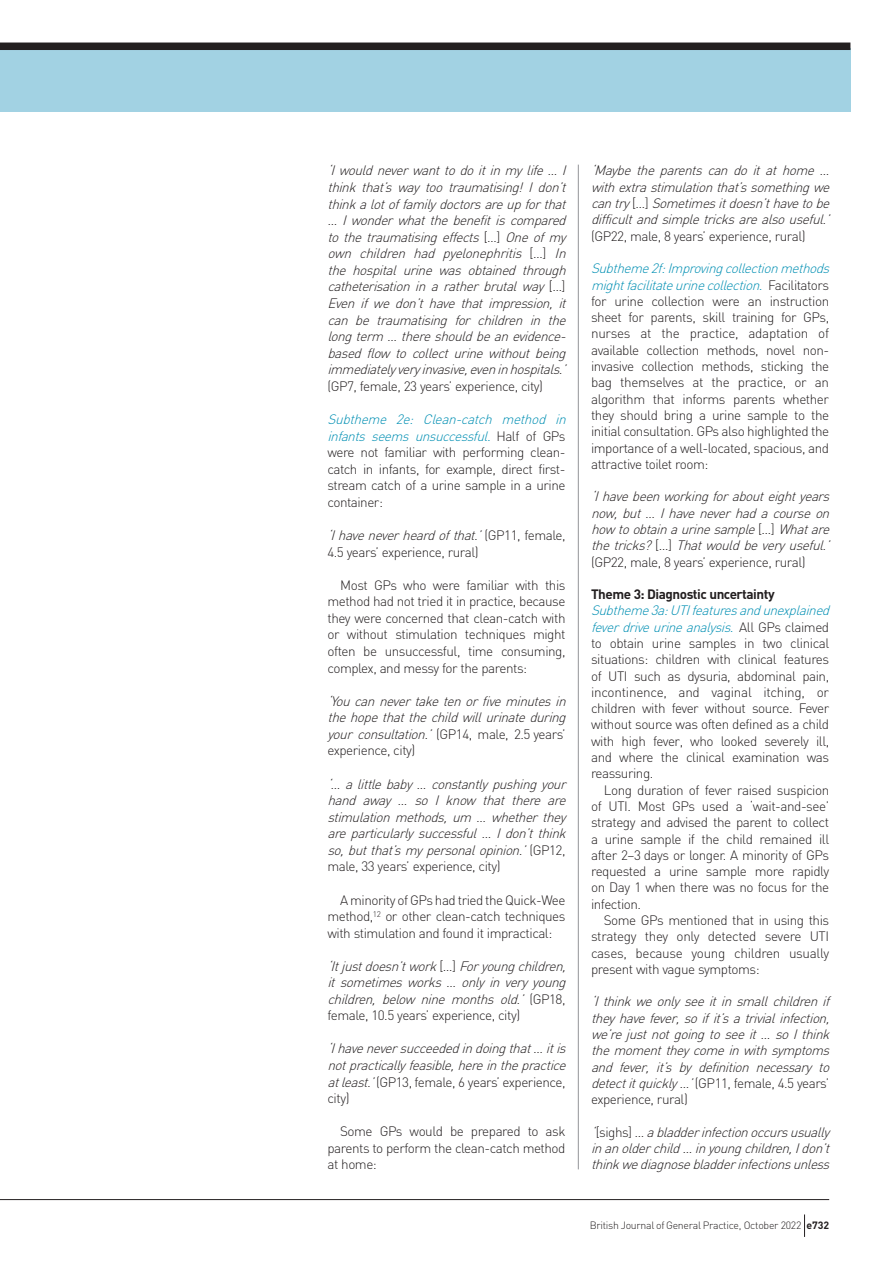
<style>
.page{position:relative;width:893px;height:1263px;background:#fff}
.page>*{position:absolute;margin:0;border:0;box-sizing:border-box;transform-origin:0 0}
.t1{font:300 13.5px/16.4px "DIN";letter-spacing:-.035em;color:#231f20;text-align:justify}
.t2{font:italic 300 13.5px/16.5px "DIN";color:#231f20}
.t3{font:700 13.5px "DIN";letter-spacing:-.035em;color:#231f20}
.t4{font:300 10.5px "DIN";letter-spacing:-.025em;color:#231f20}
.s1{font-style:normal}
.s2{font-style:italic;color:#008fb3}
.s3{font-style:italic}
.s4{font-weight:700}
</style>
<div class="page">
<div style="left:0;top:48px;width:850px;height:64px;background:#a2d2e3"></div>
<div style="left:0;top:43px;width:850px;height:7px;background:#231f20"></div>
<hr style="left:578px;top:165px;width:1px;height:1004px;background:#939598">
<hr style="left:0;top:1199px;width:829px;height:1px;background:#231f20">
<svg style="left:804px;top:1214px;width:1px;height:23px"></svg>
<p class="t2" style="left:327px;top:162px;width:244px">‘Iwouldneverwanttodoitinmylife… I think that’s way too traumatising! I don’t thinkalotoffamilydoctorsareupforthat … Iwonderwhatthebenefitiscompared tothetraumatisingeffects<span class="s1">[ … ]</span> Oneofmy own children had pyelonephritis <span class="s1">[ … ]</span> In the hospital urine was obtained through catheterisation in a rather brutal way <span class="s1">[ … ] </span>Even if we don’t have that impression, it can be traumatising for children in the longterm … thereshouldbeanevidence&shy;based flow to collect urine without being immediatelyveryinvasive,eveninhospitals.’</p>
<p class="t1" style="left:327px;top:378px;width:217px">(GP7, female, 23 years’ experience, city)</p>
<p class="t1" style="left:327px;top:411px;width:244px;text-align:left"><span class="s2">Subtheme 2e: Clean-catch method in infants seems unsuccessful.</span> H a l f o f G P s were not familiar with performing clean&shy;catch in infants, for example, direct first&shy;stream catch of a urine sample in a urine container:</p>
<p class="t1" style="left:327px;top:527px;width:240px"><span class="s3">‘Ihaveneverheardofthat.’</span>( G P 1 1 , f e m a l e ,<br>4.5 years’ experience, rural)</p>
<p class="t1" style="left:327px;top:576px;width:240px;text-indent:13px">Most GPs who were familiar with this method had not tried it in practice, because they were concerned that clean-catch with or without stimulation techniques might often be unsuccessful, time consuming, complex, and messy for the parents:</p>
<p class="t2" style="left:327px;top:692px;width:244px">‘Youcannevertaketenorfiveminutesin thehopethatthechildwillurinateduring your consultation.’ <span class="s1">(GP14, male, 2.5 years’ experience, city)</span></p>
<p class="t2" style="left:327px;top:775px;width:244px">‘… alittlebaby… constantlypushingyour hand away … so I know that there are stimulation methods, um … whether they areparticularlysuccessful… Idon’tthink so,butthat’smypersonalopinion.’<span class="s1">( G P 1 2 , male, 33 years’ experience, city)</span></p>
<p class="t1" style="left:327px;top:891px;width:240px;text-indent:13px">A minority of GPs had tried the Quick-Wee method,<sup>12</sup> or other clean-catch techniques with stimulation and found it impractical:</p>
<p class="t2" style="left:327px;top:957px;width:244px">‘Itjustdoesn’twork<span class="s1">[ … ]</span> Foryoungchildren, itsometimesworks… onlyinveryyoung children, below nine months old.’ <span class="s1">( G P 1 8 , female, 10.5 years’ experience, city)</span></p>
<p class="t2" style="left:327px;top:1040px;width:244px">‘Ihaveneversucceededindoingthat… itis notpracticallyfeasible,hereinthepractice atleast.’<span class="s1">(GP13, female, 6 years’ experience, city)</span></p>
<p class="t1" style="left:327px;top:1123px;width:240px;text-indent:13px">Some GPs would be prepared to ask parents to perform the clean-catch method at home:</p>
<p class="t2" style="left:591px;top:162px;width:244px;text-align:justify">‘Maybe the parents can do it at home … withextrastimulationthat’ssomethingwe cantry<span class="s1">[ … ]</span> Sometimesitdoesn’thavetobe difficultandsimpletricksarealsouseful.’</p>
<p class="t1" style="left:591px;top:227px;width:216px">(GP22, male, 8 years’ experience, rural)</p>
<p class="t1" style="left:591px;top:260px;width:244px;text-align:left"><span class="s2">Subtheme2f:Improvingcollectionmethods mightfacilitateurinecollection.</span> Fa c i l i t a t o rs for urine collection were an instruction sheet for parents, skill training for GPs, nurses at the practice, adaptation of available collection methods, novel non&shy;invasive collection methods, sticking the bag themselves at the practice, or an algorithm that informs parents whether they should bring a urine sample to the initial consultation. GPs also highlighted the importance of a well-located, spacious, and attractive toilet room:</p>
<p class="t2" style="left:591px;top:488px;width:244px;text-align:justify">‘Ihavebeenworkingforabouteightyears now,but… Ihaveneverhadacourseon how toobtainaurinesample<span class="s1">[ … ]</span> Whatare thetricks?<span class="s1">[ … ]</span> Thatwouldbeveryuseful.’ <span class="s1">(GP22, male, 8 years’ experience, rural)</span></p>
<p class="t3" style="left:591px;top:585px;width:185px">Theme 3: Diagnostic uncertainty</p>
<p class="t1" style="left:591px;top:602px;width:244px;text-align:left"><span class="s2">Subtheme3a:UTIfeaturesandunexplained feverdriveurineanalysis.</span> A l l G P s c l a i m e d to obtain urine samples in two clinical situations: children with clinical features of UTI such as dysuria, abdominal pain, incontinence, and vaginal itching, or children with fever without source. Fever without source was often defined as a child with high fever, who looked severely ill, and where the clinical examination was reassuring.</p>
<p class="t1" style="left:591px;top:781px;width:240px;text-indent:13px">Long duration of fever raised suspicion of UTI. Most GPs used a ‘wait-and-see’ strategy and advised the parent to collect a urine sample if the child remained ill after 2–3 days or longer. A minority of GPs requested a urine sample more rapidly on Day 1 when there was no focus for the infection.</p>
<p class="t1" style="left:591px;top:912px;width:240px;text-indent:13px">Some GPs mentioned that in using this strategy they only detected severe UTI cases, because young children usually present with vague symptoms:</p>
<p class="t2" style="left:591px;top:993px;width:244px">‘Ithinkweonlyseeitinsmallchildrenif theyhavefever,soifit’satrivialinfection, we’rejustnotgoingtoseeit… soIthink themomenttheycomeinwithsymptoms and fever, it’s by definition necessary to detectitquickly…’<span class="s1">(GP11, female, 4.5 years’ experience, rural)</span></p>
<p class="t2" style="left:591px;top:1124px;width:244px;text-align:justify">‘<span class="s1">[ s i g h s ]</span> … abladderinfectionoccursusually inanolderchild… inyoungchildren,Idon’t thinkwediagnosebladderinfectionsunless</p>
<p class="t4" style="left:590px;top:1219px;width:241px">British Journal of General Practice, October 2022 <span class="s4">e732</span></p>
</div>
